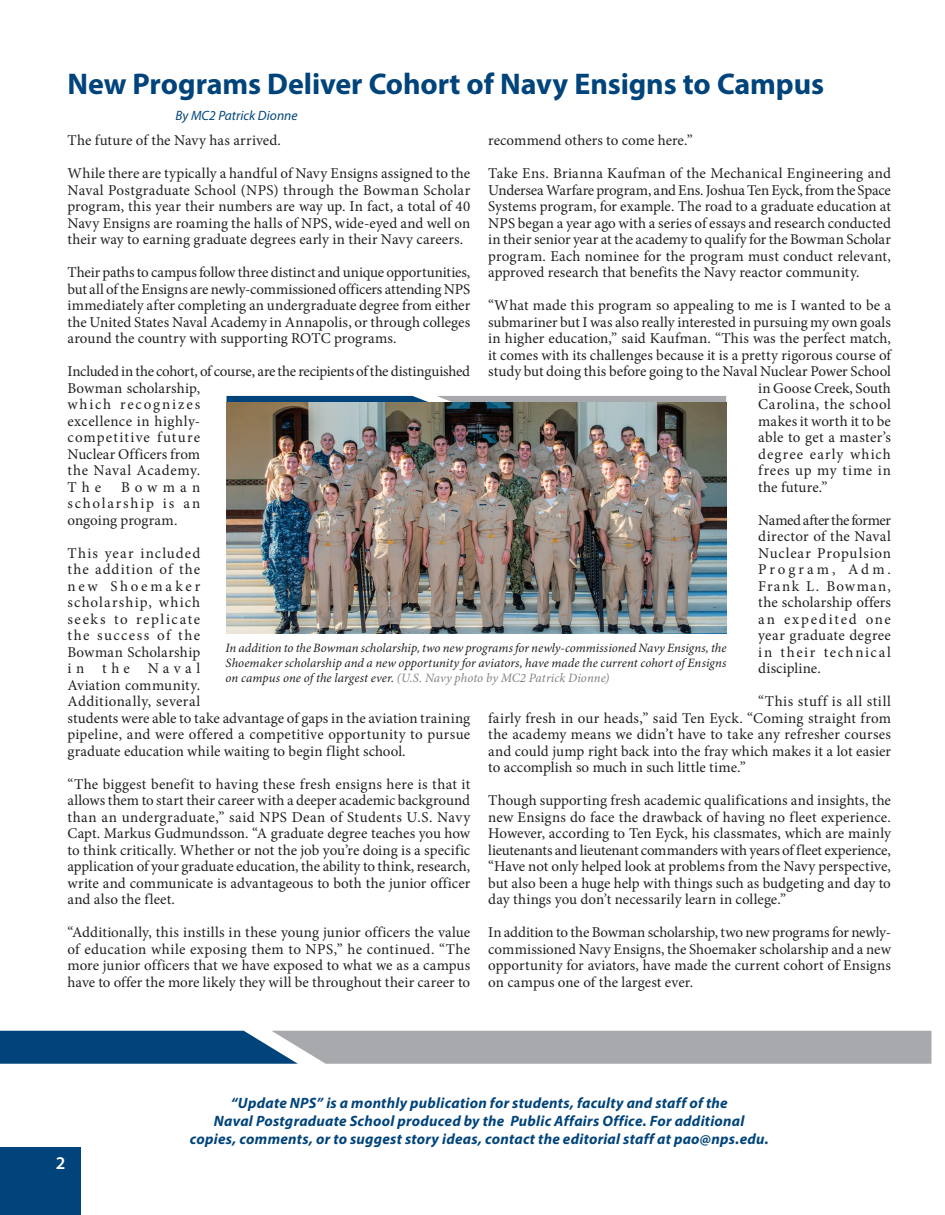
<style>
.page{position:relative;width:945px;height:1215px;background:#fff}
.page>*{position:absolute;margin:0;border:0;box-sizing:border-box;transform-origin:0 0}
.t1{font:700 30px "Myriad Pro";letter-spacing:-.005em;color:#00447b}
.t2{font:600 18px "Myriad Pro";color:#fff}
.t3{font:15px/16.5px "Minion Pro";letter-spacing:.01em;color:#231f20;text-align:justify}
.t4{font:italic 700 15px/18px "Myriad Pro";letter-spacing:.015em;color:#00447b;text-align:center}
.t5{font:15px "Minion Pro";letter-spacing:.04em;color:#231f20}
.t6{font:15px "Minion Pro";letter-spacing:.07em;color:#231f20}
.t7{font:15px "Minion Pro";letter-spacing:.055em;color:#231f20}
.t8{font:italic 13.5px "Myriad Pro";color:#00447b}
.t9{font:italic 12.75px/15px "Minion Pro";letter-spacing:.005em;color:#231f20;text-align:justify}
.s1{color:#808285}
</style>
<div class="page">
<svg style="left:0;top:1031px;width:931px;height:33px;background:#7a8ea1"></svg>
<svg style="left:226px;top:396px;width:204px;height:7px"></svg>
<svg style="left:436px;top:396px;width:290px;height:7px;background:#a1a4a6"></svg>
<img style="left:227px;top:403px;width:499px;height:231px">
<div style="left:0;top:1148px;width:81px;height:67px;background:#00447b"></div>
<h1 class="t1" style="left:68px;top:65px;width:758px">New Programs Deliver Cohort of Navy Ensigns to Campus</h1>
<p class="t8" style="left:176px;top:107px;width:124px">By MC2 Patrick Dionne</p>
<p class="t3" style="left:68px;top:132px;width:215px">The future of the Navy has arrived.</p>
<p class="t3" style="left:68px;top:165px;width:404px">While there are typically a handful of Navy Ensigns assigned to the Naval Postgraduate School (NPS) through the Bowman Scholar program, this year their numbers are way up. In fact, a total of 40<br>Navy Ensigns are roaming the halls of NPS, wide-eyed and well on their way to earning graduate degrees early in their Navy careers.</p>
<p class="t3" style="left:68px;top:264px;width:404px">Their paths to campus follow three distinct and unique opportunities, but all of the Ensigns are newly-commissioned officers attending NPS immediately after completing an undergraduate degree from either the United States Naval Academy in Annapolis, or through colleges around the country with supporting ROTC programs.</p>
<p class="t3" style="left:68px;top:363px;width:404px;text-align:left">Included in the cohort, of course, are the recipients of the distinguished<br>Bowman scholarship,<br>which recognizes<br>excellence in highly-<br>competitive future<br>Nuclear Officers from<br>the Naval Academy.<br>The</p>
<p class="t3" style="left:488px;top:132px;width:206px">recommend others to come here.”</p>
<p class="t3" style="left:488px;top:165px;width:404px">Take Ens. Brianna Kaufman of the Mechanical Engineering and Undersea Warfare program, and Ens. Joshua Ten Eyck, from the Space Systems program, for example. The road to a graduate education at NPS began a year ago with a series of essays and research conducted in their senior year at the academy to qualify for the Bowman Scholar program. Each nominee for the program must conduct relevant, approved research that benefits the Navy reactor community.</p>
<p class="t3" style="left:488px;top:297px;width:404px">“What made this program so appealing to me is I wanted to be a</p>
<p class="t3" style="left:488px;top:314px;width:404px">submariner but I was also really interested in pursuing my own goals</p>
<p class="t3" style="left:488px;top:330px;width:404px">in higher education,” said Kaufman. “This was the perfect match,</p>
<p class="t3" style="left:488px;top:347px;width:404px">it comes with its challenges because it is a pretty rigorous course of</p>
<p class="t3" style="left:488px;top:363px;width:404px">study but doing this before going to the Naval Nuclear Power School</p>
<p class="t3" style="left:758px;top:380px;width:134px">in Goose Creek, South</p>
<p class="t5" style="left:758px;top:394px;width:134px">Carolina, the school</p>
<p class="t3" style="left:758px;top:413px;width:134px">makes it worth it to be</p>
<p class="t3" style="left:758px;top:429px;width:134px">able to get a master’s</p>
<p class="t6" style="left:758px;top:444px;width:134px">degree early which</p>
<p class="t7" style="left:758px;top:460px;width:134px">frees up my time in</p>
<p class="t3" style="left:758px;top:479px;width:71px">the future.”</p>
<p class="t3" style="left:758px;top:512px;width:134px">Named after the former director of the Naval Nuclear Propulsion Program, Adm.<br>Frank L. Bowman, the scholarship offers an expedited one year graduate degree in their technical discipline.</p>
<p class="t3" style="left:488px;top:693px;width:404px;text-indent:270px">“This stuff is all still fairly fresh in our heads,” said Ten Eyck. “Coming straight from the academy means we didn’t have to take any refresher courses and could jump right back into the fray which makes it a lot easier to accomplish so much in such little time.”</p>
<p class="t3" style="left:488px;top:792px;width:404px">Though supporting fresh academic qualifications and insights, the new Ensigns do face the drawback of having no fleet experience.<br>However, according to Ten Eyck, his classmates, which are mainly lieutenants and lieutenant commanders with years of fleet experience, “Have not only helped look at problems from the Navy perspective, but also been a huge help with things such as budgeting and day to day things you don’t necessarily learn in college.”</p>
<p class="t3" style="left:488px;top:924px;width:404px">In addition to the Bowman scholarship, two new programs for newly&shy;commissioned Navy Ensigns, the Shoemaker scholarship and a new opportunity for aviators, have made the current cohort of Ensigns on campus one of the largest ever.</p>
<p class="t3" style="left:68px;top:479px;width:134px;text-indent:54px">Bowman scholarship is an ongoing program.</p>
<p class="t3" style="left:68px;top:545px;width:404px;text-align:left">This year included<br>the addition of the<br>new Shoemaker<br>scholarship, which<br>seeks to replicate<br>the success of the<br>Bowman Scholarship<br>in the Naval<br>Aviation community.<br>Additionally, several<br>students were able to take advantage of gaps in the aviation training pipeline, and were offered a competitive opportunity to pursue graduate education while waiting to begin flight school.</p>
<p class="t3" style="left:68px;top:776px;width:404px">“The biggest benefit to having these fresh ensigns here is that it allows them to start their career with a deeper academic background than an undergraduate,” said NPS Dean of Students U.S. Navy Capt. Markus Gudmundsson. “A graduate degree teaches you how to think critically. Whether or not the job you’re doing is a specific application of your graduate education, the ability to think, research, write and communicate is advantageous to both the junior officer and also the fleet.</p>
<p class="t3" style="left:68px;top:924px;width:404px">“Additionally, this instills in these young junior officers the value of education while exposing them to NPS,” he continued. “The more junior officers that we have exposed to what we as a campus have to offer the more likely they will be throughout their career to</p>
<p class="t9" style="left:226px;top:641px;width:502px">In addition to the Bowman scholarship, two new programs for newly-commissioned Navy Ensigns, the Shoemaker scholarship and a new opportunity for aviators, have made the current cohort of Ensigns on campus one of the largest ever. <span class="s1">(U.S. Navy photo by MC2 Patrick Dionne)</span></p>
<p class="t2" style="left:56px;top:1151px;width:11px">2</p>
<p class="t4" style="left:190px;top:1093px;width:580px">“Update NPS” is a monthly publication for students, faculty and staff of the<br>Naval Postgraduate School produced by the Public Affairs Office. For additional copies, comments, or to suggest story ideas, contact the editorial staff at pao@nps.edu.</p>
</div>
